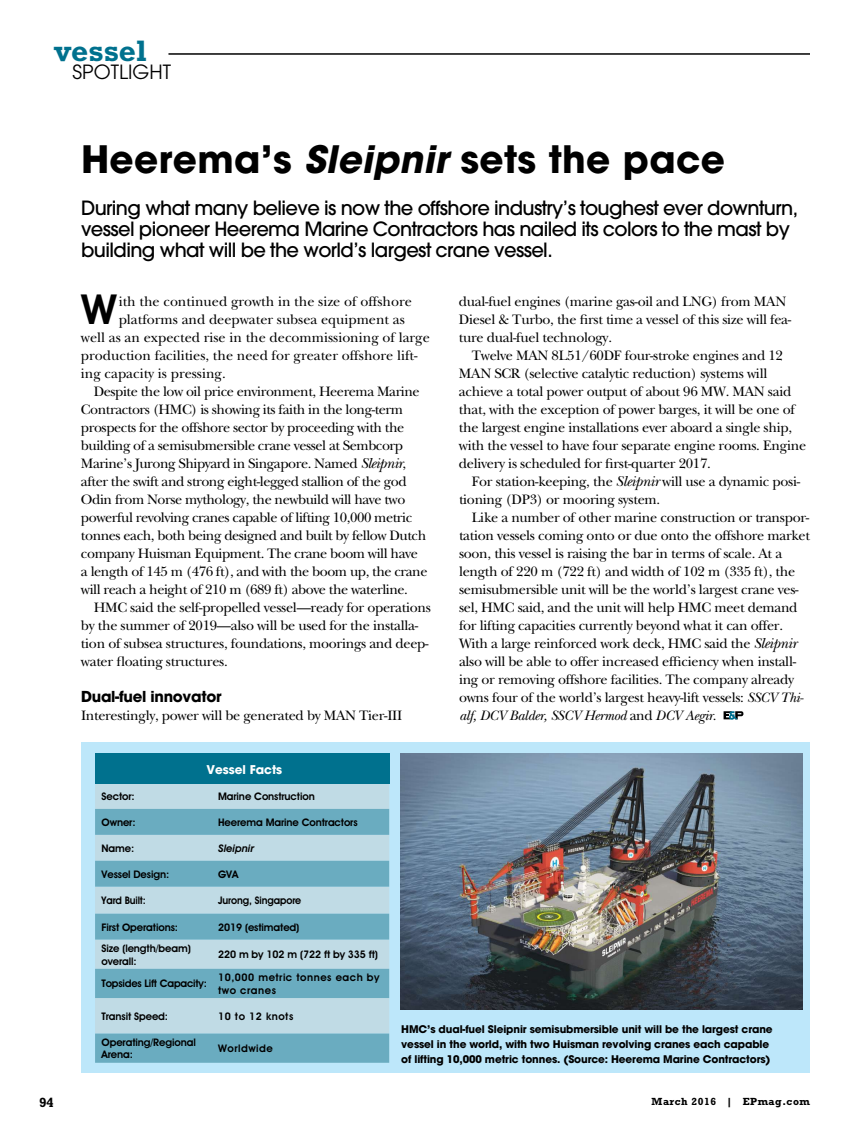
<style>
.page{position:relative;width:864px;height:1134px;background:#fff}
.page>*{position:absolute;margin:0;border:0;box-sizing:border-box;transform-origin:0 0}
.t1{font:600 41.55px "Avant Garde IT Cby BT";color:#000}
.t2{font:700 37.5px "Avant Garde";letter-spacing:.01em;color:#000}
.t3{font:700 30px "Rockwell Std";color:#00718e}
.t4{font:500 19.5px/21px "Avant Garde";letter-spacing:-.03em;color:#000}
.t5{font:19.5px "Avant Garde";color:#000}
.t6{font:700 15px "Avant Garde";letter-spacing:-.02em;color:#000}
.t7{font:14.25px "New Baskerville";letter-spacing:-.02em;color:#000}
.t8{font:14.25px "New Baskerville";color:#000}
.t9{font:italic 14.25px "New Baskerville";letter-spacing:-.02em;color:#000}
.t10{font:700 13.5px "Rockwell Std";color:#000}
.t11{font:700 12px "Avant Garde";color:#fff}
.t12{font:600 10.5px/12.6px "Avant Garde IT Cby BT";letter-spacing:-.01em;color:#000}
.t13{font:700 10.5px/15px "Avant Garde";letter-spacing:-.01em;color:#000}
.t14{font:600 10.5px/12.6px "Avant Garde IT Cby BT";letter-spacing:.05em;color:#000}
.t15{font:600 10.5px "Avant Garde IT Cby BT";letter-spacing:-.01em;color:#000;scale:.95 1}
.t16{font:700 10.5px "Rockwell Std";letter-spacing:.05em;color:#000}
.t17{font:italic 600 10.5px "Avant Garde IT Cby BT";color:#000}
.s1{font-style:italic}
.s2{font-style:italic;font-size:15px}
.s3{font-style:normal}
</style>
<div class="page">
<svg style="left:724px;top:711px;width:20px;height:9px"></svg>
<hr style="left:168px;top:53px;width:642px;height:2px;background:#000">
<div style="left:81px;top:742px;width:729px;height:331px;background:#bde7fa"></div>
<img style="left:401px;top:754px;width:401px;height:256px">
<div style="left:95px;top:754px;width:294px;height:30px;background:#00718e"></div>
<div style="left:95px;top:784px;width:294px;height:25px;background:#c0dbe5"></div>
<svg style="left:95px;top:809px;width:294px;height:254px;background:#91c1d1"></svg>
<p class="t3" style="left:54px;top:40px;width:94px">vessel</p>
<p class="t5" style="left:73px;top:61px;width:100px">SPOTLIGHT</p>
<p class="t2" style="left:81px;top:145px;width:646px">Heerema’s <span class="s1">Sleipnir</span> sets the pace</p>
<p class="t4" style="left:81px;top:199px;width:719px">During what many believe is now the offshore industry’s toughest ever downturn, vessel pioneer Heerema Marine Contractors has nailed its colors to the mast by building what will be the world’s largest crane vessel.</p>
<p class="t1" style="left:82px;top:284px;width:37px">W</p>
<p class="t8" style="left:119px;top:296px;width:295px">ith the continued growth in the size of offshore</p>
<p class="t8" style="left:119px;top:314px;width:288px">platforms and deepwater subsea equipment as</p>
<p class="t8" style="left:81px;top:332px;width:350px">well as an expected rise in the decommissioning of large</p>
<p class="t8" style="left:81px;top:350px;width:338px">production facilities, the need for greater offshore lift-</p>
<p class="t8" style="left:81px;top:368px;width:146px">ing capacity is pressing.</p>
<p class="t7" style="left:94px;top:386px;width:328px">Despite the low oil price environment, Heerema Marine</p>
<p class="t7" style="left:81px;top:404px;width:324px">Contractors (HMC) is showing its faith in the long-term</p>
<p class="t7" style="left:81px;top:422px;width:325px">prospects for the offshore sector by proceeding with the</p>
<p class="t7" style="left:81px;top:440px;width:324px">building of a semisubmersible crane vessel at Sembcorp</p>
<p class="t7" style="left:81px;top:458px;width:327px">Marine’s Jurong Shipyard in Singapore. Named <span class="s2">Sleipnir</span>,</p>
<p class="t7" style="left:81px;top:476px;width:327px">after the swift and strong eight-legged stallion of the god</p>
<p class="t7" style="left:81px;top:494px;width:326px">Odin from Norse mythology, the newbuild will have two</p>
<p class="t7" style="left:81px;top:512px;width:333px">powerful revolving cranes capable of lifting 10,000 metric</p>
<p class="t7" style="left:81px;top:530px;width:347px">tonnes each, both being designed and built by fellow Dutch</p>
<p class="t7" style="left:81px;top:548px;width:338px">company Huisman Equipment. The crane boom will have</p>
<p class="t7" style="left:81px;top:566px;width:348px">a length of 145 m (476 ft), and with the boom up, the crane</p>
<p class="t7" style="left:81px;top:584px;width:329px">will reach a height of 210 m (689 ft) above the waterline.</p>
<p class="t7" style="left:94px;top:602px;width:339px">HMC said the self-propelled vessel—ready for operations</p>
<p class="t7" style="left:81px;top:620px;width:339px">by the summer of 2019—also will be used for the installa-</p>
<p class="t7" style="left:81px;top:638px;width:349px">tion of subsea structures, foundations, moorings and deep-</p>
<p class="t7" style="left:81px;top:656px;width:148px">water foating structures.</p>
<p class="t6" style="left:81px;top:691px;width:142px">Dual-fuel innovator</p>
<p class="t7" style="left:81px;top:710px;width:323px">Interestingly, power will be generated by MAN Tier-III</p>
<p class="t11" style="left:206px;top:765px;width:77px">Vessel Facts</p>
<p class="t7" style="left:459px;top:296px;width:329px">dual-fuel engines (marine gas-oil and LNG) from MAN</p>
<p class="t7" style="left:459px;top:314px;width:334px">Diesel &amp; Turbo, the frst time a vessel of this size will fea-</p>
<p class="t7" style="left:459px;top:332px;width:155px">ture dual-fuel technology.</p>
<p class="t7" style="left:472px;top:350px;width:313px">Twelve MAN 8L51/60DF four-stroke engines and 12</p>
<p class="t7" style="left:459px;top:368px;width:310px">MAN SCR (selective catalytic reduction) systems will</p>
<p class="t7" style="left:459px;top:386px;width:334px">achieve a total power output of about 96 MW. MAN said</p>
<p class="t7" style="left:459px;top:404px;width:338px">that, with the exception of power barges, it will be one of</p>
<p class="t7" style="left:459px;top:422px;width:335px">the largest engine installations ever aboard a single ship,</p>
<p class="t7" style="left:459px;top:440px;width:349px">with the vessel to have four separate engine rooms. Engine</p>
<p class="t7" style="left:459px;top:458px;width:253px">delivery is scheduled for frst-quarter 2017.</p>
<p class="t7" style="left:472px;top:476px;width:330px">For station-keeping, the <span class="s2">Sleipnir</span> will use a dynamic posi-</p>
<p class="t7" style="left:459px;top:494px;width:203px">tioning (DP3) or mooring system.</p>
<p class="t7" style="left:472px;top:512px;width:339px">Like a number of other marine construction or transpor-</p>
<p class="t7" style="left:459px;top:530px;width:352px">tation vessels coming onto or due onto the offshore market</p>
<p class="t7" style="left:459px;top:548px;width:325px">soon, this vessel is raising the bar in terms of scale. At a</p>
<p class="t7" style="left:459px;top:566px;width:338px">length of 220 m (722 ft) and width of 102 m (335 ft), the</p>
<p class="t7" style="left:459px;top:584px;width:341px">semisubmersible unit will be the world’s largest crane ves-</p>
<p class="t7" style="left:459px;top:602px;width:340px">sel, HMC said, and the unit will help HMC meet demand</p>
<p class="t7" style="left:459px;top:620px;width:326px">for lifting capacities currently beyond what it can offer.</p>
<p class="t7" style="left:459px;top:638px;width:339px">With a large reinforced work deck, HMC said the <span class="s2">Sleipnir</span></p>
<p class="t7" style="left:459px;top:656px;width:339px">also will be able to offer increased effciency when install-</p>
<p class="t7" style="left:459px;top:674px;width:337px">ing or removing offshore facilities. The company already</p>
<p class="t7" style="left:459px;top:692px;width:346px">owns four of the world’s largest heavy-lift vessels: <span class="s1">SSCV Thi-</span></p>
<p class="t9" style="left:459px;top:711px;width:259px">alf, DCV Balder, SSCV Hermod <span class="s3">and</span> DCV Aegir.</p>
<p class="t12" style="left:102px;top:790px;width:35px">Sector:</p>
<p class="t12" style="left:218px;top:790px;width:98px">Marine Construction</p>
<p class="t12" style="left:102px;top:816px;width:35px">Owner:</p>
<p class="t12" style="left:218px;top:816px;width:141px">Heerema Marine Contractors</p>
<p class="t12" style="left:102px;top:842px;width:34px">Name:</p>
<p class="t17" style="left:218px;top:842px;width:38px">Sleipnir</p>
<p class="t12" style="left:102px;top:868px;width:69px">Vessel Design:</p>
<p class="t12" style="left:218px;top:868px;width:22px">GVA</p>
<p class="t15" style="left:102px;top:894px;width:48px">Yard Built:</p>
<p class="t15" style="left:218px;top:894px;width:89px">Jurong, Singapore</p>
<p class="t12" style="left:102px;top:921px;width:78px">First Operations:</p>
<p class="t12" style="left:218px;top:921px;width:83px">2019 (estimated)</p>
<p class="t12" style="left:102px;top:942px;width:91px">Size (length/beam) overall:</p>
<p class="t12" style="left:218px;top:948px;width:161px">220 m by 102 m (722 ft by 335 ft)</p>
<p class="t12" style="left:102px;top:977px;width:107px">Topsides Lift Capacity:</p>
<p class="t14" style="left:218px;top:971px;width:163px">10,000 metric tonnes each by two cranes</p>
<p class="t12" style="left:102px;top:1010px;width:68px">Transit Speed:</p>
<p class="t14" style="left:218px;top:1010px;width:77px">10 to 12 knots</p>
<p class="t12" style="left:102px;top:1036px;width:96px">Operating/Regional<br>Arena:</p>
<p class="t14" style="left:218px;top:1042px;width:56px">Worldwide</p>
<p class="t13" style="left:401px;top:1022px;width:373px">HMC’s dual-fuel Sleipnir semisubmersible unit will be the largest crane vessel in the world, with two Huisman revolving cranes each capable of lifting 10,000 metric tonnes. (Source: Heerema Marine Contractors)</p>
<p class="t10" style="left:39px;top:1098px;width:16px">94</p>
<p class="t16" style="left:652px;top:1098px;width:160px">March 2016 | EPmag.com</p>
</div>
